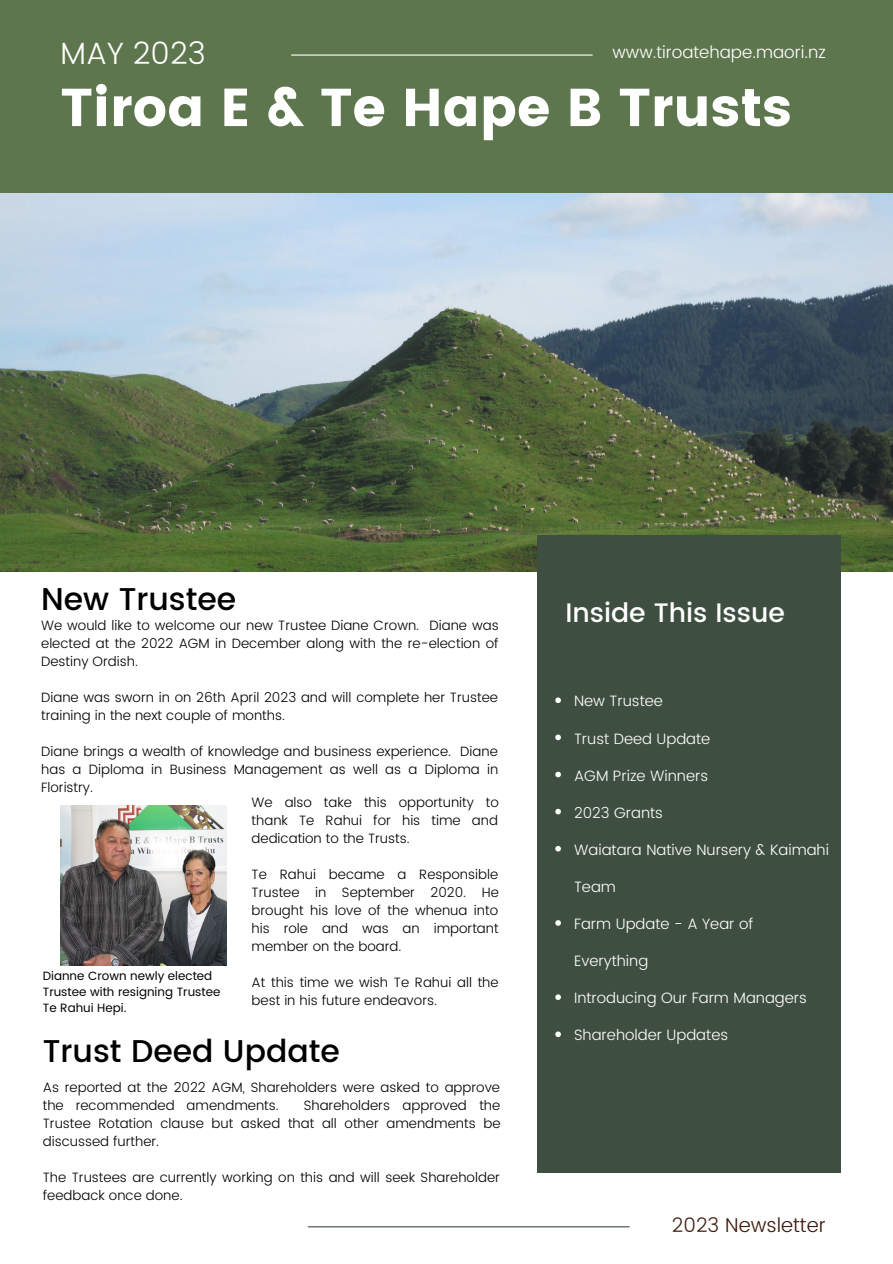
<style>
.page{position:relative;width:893px;height:1264px;background:#fff}
.page>*{position:absolute;margin:0;border:0;box-sizing:border-box;transform-origin:0 0}
.t1{font:53.25px "Poppins";color:#fff}
.t2{font:500 31.5px "Poppins";color:#000}
.t3{font:300 30.6px "Poppins";color:#fff}
.t4{font:500 26.7px "Poppins";color:#fff}
.t5{font:300 19.95px "Poppins";color:#3c1a0c}
.t6{font:300 16.95px "Poppins";color:#fff}
.t7{font:300 15px "Poppins";color:#fff}
.t8{font:300 13.5px/18px "Poppins";color:#000;text-align:justify}
.t9{font:12px/16px "Poppins";color:#000}
</style>
<div class="page">
<img style="left:0;top:193px;width:892px;height:379px">
<div style="left:0;top:0;width:892px;height:193px;background:#5e764e"></div>
<div style="left:537px;top:535px;width:303px;height:637px;background:#3e4e40"></div>
<hr style="left:291px;top:54px;width:301px;height:2px;background:#fff">
<hr style="left:308px;top:1226px;width:321px;height:1px;background:#3e4e40">
<img style="left:60px;top:805px;width:167px;height:160px">
<svg style="left:555px;top:697px;width:6px;height:6px"></svg>
<svg style="left:555px;top:734px;width:6px;height:6px"></svg>
<svg style="left:555px;top:771px;width:6px;height:6px"></svg>
<svg style="left:555px;top:808px;width:6px;height:6px"></svg>
<svg style="left:555px;top:846px;width:6px;height:5px"></svg>
<svg style="left:555px;top:920px;width:6px;height:5px"></svg>
<svg style="left:555px;top:994px;width:6px;height:6px"></svg>
<svg style="left:555px;top:1031px;width:6px;height:6px"></svg>
<p class="t3" style="left:60px;top:36px;width:147px">MAY 2023</p>
<p class="t1" style="left:60px;top:76px;width:732px">Tiroa E &amp; Te Hape B Trusts</p>
<p class="t6" style="left:612px;top:42px;width:215px">www.tiroatehape.maori.nz</p>
<p class="t2" style="left:41px;top:580px;width:197px">New Trustee</p>
<p class="t8" style="left:41px;top:616px;width:459px">We would like to welcome our new Trustee Diane Crown. Diane was elected at the 2022 AGM in December along with the re-election of Destiny Ordish.</p>
<p class="t8" style="left:41px;top:688px;width:458px">Diane was sworn in on 26th April 2023 and will complete her Trustee training in the next couple of months.</p>
<p class="t8" style="left:41px;top:742px;width:458px">Diane brings a wealth of knowledge and business experience. Diane has a Diploma in Business Management as well as a Diploma in Floristry.</p>
<p class="t8" style="left:251px;top:793px;width:249px">We also take this opportunity to thank Te Rahui for his time and dedication to the Trusts.</p>
<p class="t8" style="left:251px;top:865px;width:249px">Te Rahui became a Responsible Trustee in September 2020. He brought his love of the whenua into his role and was an important member on the board.</p>
<p class="t8" style="left:251px;top:973px;width:248px">At this time we wish Te Rahui all the best in his future endeavors.</p>
<p class="t2" style="left:43px;top:1033px;width:298px">Trust Deed Update</p>
<p class="t8" style="left:43px;top:1078px;width:459px">As reported at the 2022 AGM, Shareholders were asked to approve the recommended amendments.</p>
<p class="t9" style="left:43px;top:967px;width:179px">Dianne Crown newly elected<br>Trustee with resigning Trustee<br>Te Rahui Hepi.</p>
<p class="t8" style="left:43px;top:1096px;width:459px;text-indent:261px">Shareholders approved the Trustee Rotation clause but asked that all other amendments be discussed further.</p>
<p class="t8" style="left:43px;top:1167px;width:458px">The Trustees are currently working on this and will seek Shareholder feedback once done.</p>
<p class="t4" style="left:565px;top:597px;width:221px">Inside This Issue</p>
<p class="t7" style="left:574px;top:692px;width:90px">New Trustee</p>
<p class="t7" style="left:574px;top:729px;width:138px">Trust Deed Update</p>
<p class="t7" style="left:574px;top:766px;width:136px">AGM Prize Winners</p>
<p class="t7" style="left:574px;top:803px;width:90px">2023 Grants</p>
<p class="t7" style="left:574px;top:841px;width:256px">Waiatara Native Nursery &amp; Kaimahi</p>
<p class="t7" style="left:574px;top:878px;width:43px">Team</p>
<p class="t7" style="left:574px;top:915px;width:181px">Farm Update - A Year of</p>
<p class="t7" style="left:574px;top:952px;width:76px">Everything</p>
<p class="t7" style="left:574px;top:989px;width:234px">Introducing Our Farm Managers</p>
<p class="t7" style="left:574px;top:1026px;width:156px">Shareholder Updates</p>
<p class="t5" style="left:672px;top:1213px;width:155px">2023 Newsletter</p>
</div>
